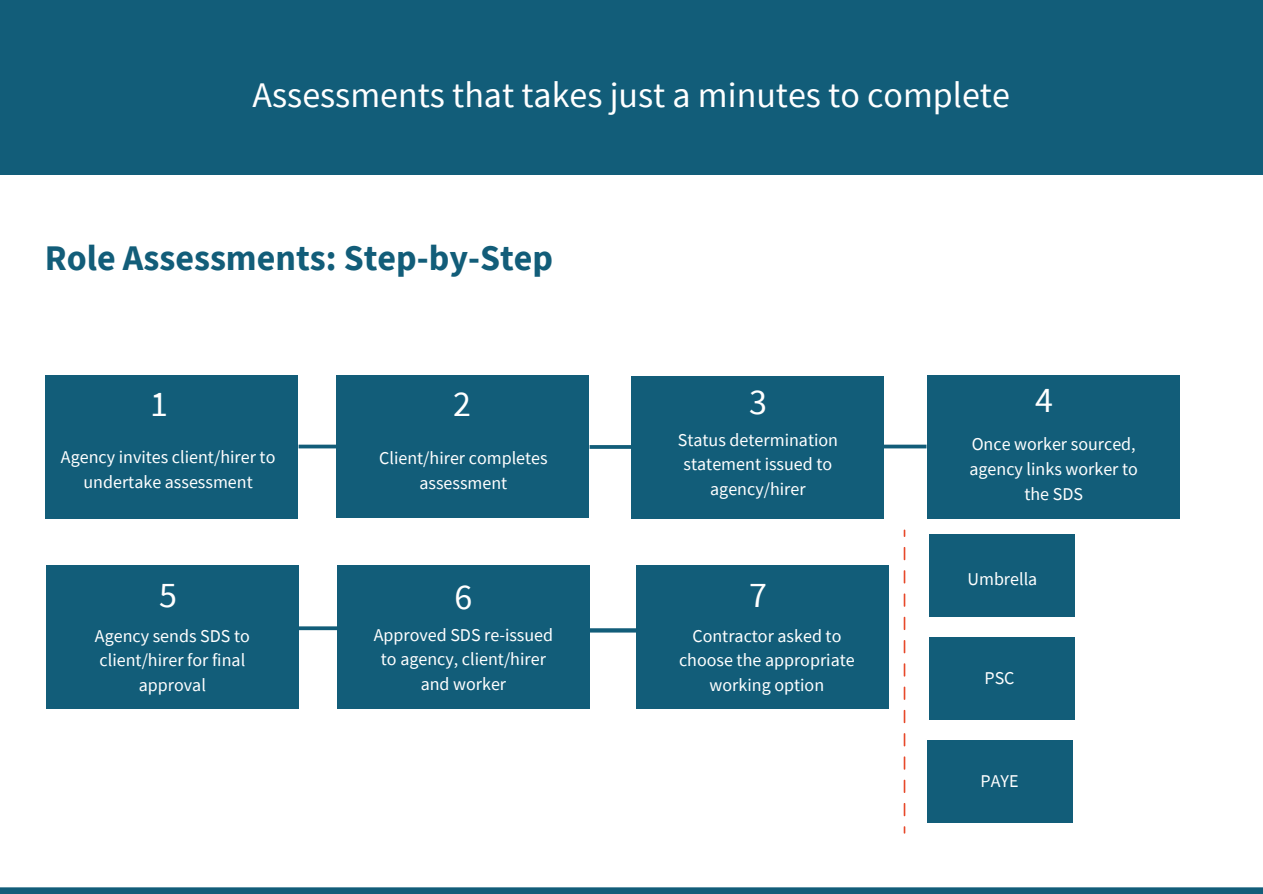
<style>
.page{position:relative;width:1263px;height:894px;background:#fff}
.page>*{position:absolute;margin:0;border:0;box-sizing:border-box;transform-origin:0 0}
.t1{font:36px "Source Sans Pro";color:#fff}
.t2{font:700 36px "Source Sans Pro";color:#125d79}
.t3{font:18px/24.8px "Source Sans Pro";color:#fff;text-align:center}
</style>
<div class="page">
<div style="left:0;top:0;width:1263px;height:174px;background:#125d79"></div>
<svg style="left:0;top:887px;width:1263px;height:6px;background:#1f6680"></svg>
<div style="left:45px;top:375px;width:252px;height:143px;background:#125d79"></div>
<div style="left:336px;top:375px;width:252px;height:143px;background:#125d79"></div>
<div style="left:632px;top:376px;width:252px;height:143px;background:#125d79"></div>
<div style="left:927px;top:375px;width:253px;height:143px;background:#125d79"></div>
<svg style="left:299px;top:444px;width:37px;height:4px"></svg>
<svg style="left:590px;top:445px;width:42px;height:3px"></svg>
<svg style="left:884px;top:444px;width:42px;height:4px"></svg>
<div style="left:930px;top:534px;width:145px;height:82px;background:#125d79"></div>
<div style="left:930px;top:636px;width:145px;height:83px;background:#125d79"></div>
<div style="left:927px;top:740px;width:145px;height:82px;background:#125d79"></div>
<svg style="left:904px;top:547px;width:1px;height:13px"></svg>
<svg style="left:904px;top:570px;width:1px;height:13px"></svg>
<svg style="left:904px;top:593px;width:1px;height:13px"></svg>
<svg style="left:904px;top:616px;width:1px;height:14px"></svg>
<svg style="left:904px;top:640px;width:1px;height:13px"></svg>
<svg style="left:904px;top:663px;width:1px;height:13px"></svg>
<svg style="left:904px;top:686px;width:1px;height:13px"></svg>
<svg style="left:904px;top:709px;width:1px;height:14px"></svg>
<svg style="left:904px;top:733px;width:1px;height:13px"></svg>
<svg style="left:904px;top:756px;width:1px;height:13px"></svg>
<svg style="left:904px;top:779px;width:1px;height:13px"></svg>
<svg style="left:904px;top:803px;width:1px;height:13px"></svg>
<div style="left:46px;top:565px;width:253px;height:142px;background:#125d79"></div>
<div style="left:337px;top:565px;width:253px;height:143px;background:#125d79"></div>
<div style="left:636px;top:565px;width:253px;height:143px;background:#125d79"></div>
<svg style="left:299px;top:626px;width:38px;height:4px"></svg>
<svg style="left:590px;top:628px;width:46px;height:4px"></svg>
<h1 class="t1" style="left:253px;top:71px;width:759px">Assessments that takes just a minutes to complete</h1>
<h1 class="t2" style="left:45px;top:234px;width:510px">Role Assessments: Step-by-Step</h1>
<h1 class="t1" style="left:150px;top:380px;width:19px">1</h1>
<h1 class="t1" style="left:453px;top:380px;width:19px">2</h1>
<h1 class="t1" style="left:749px;top:378px;width:19px">3</h1>
<h1 class="t1" style="left:1035px;top:377px;width:19px">4</h1>
<p class="t3" style="left:61px;top:444px;width:216px">Agency invites client/hirer to undertake assessment</p>
<p class="t3" style="left:379px;top:445px;width:170px">Client/hirer completes assessment</p>
<p class="t3" style="left:678px;top:427px;width:162px">Status determination statement issued to agency/hirer</p>
<p class="t3" style="left:969px;top:431px;width:170px">Once worker sourced, agency links worker to the SDS</p>
<h1 class="t1" style="left:159px;top:571px;width:19px">5</h1>
<h1 class="t1" style="left:454px;top:573px;width:19px">6</h1>
<h1 class="t1" style="left:749px;top:571px;width:19px">7</h1>
<p class="t3" style="left:95px;top:622px;width:156px">Agency sends SDS to client/hirer for final approval</p>
<p class="t3" style="left:374px;top:621px;width:181px">Approved SDS re-issued to agency, client/hirer and worker</p>
<p class="t3" style="left:679px;top:622px;width:177px">Contractor asked to choose the appropriate working option</p>
<p class="t3" style="left:967px;top:565px;width:71px">Umbrella</p>
<p class="t3" style="left:984px;top:665px;width:32px">PSC</p>
<p class="t3" style="left:980px;top:768px;width:40px">PAYE</p>
</div>
